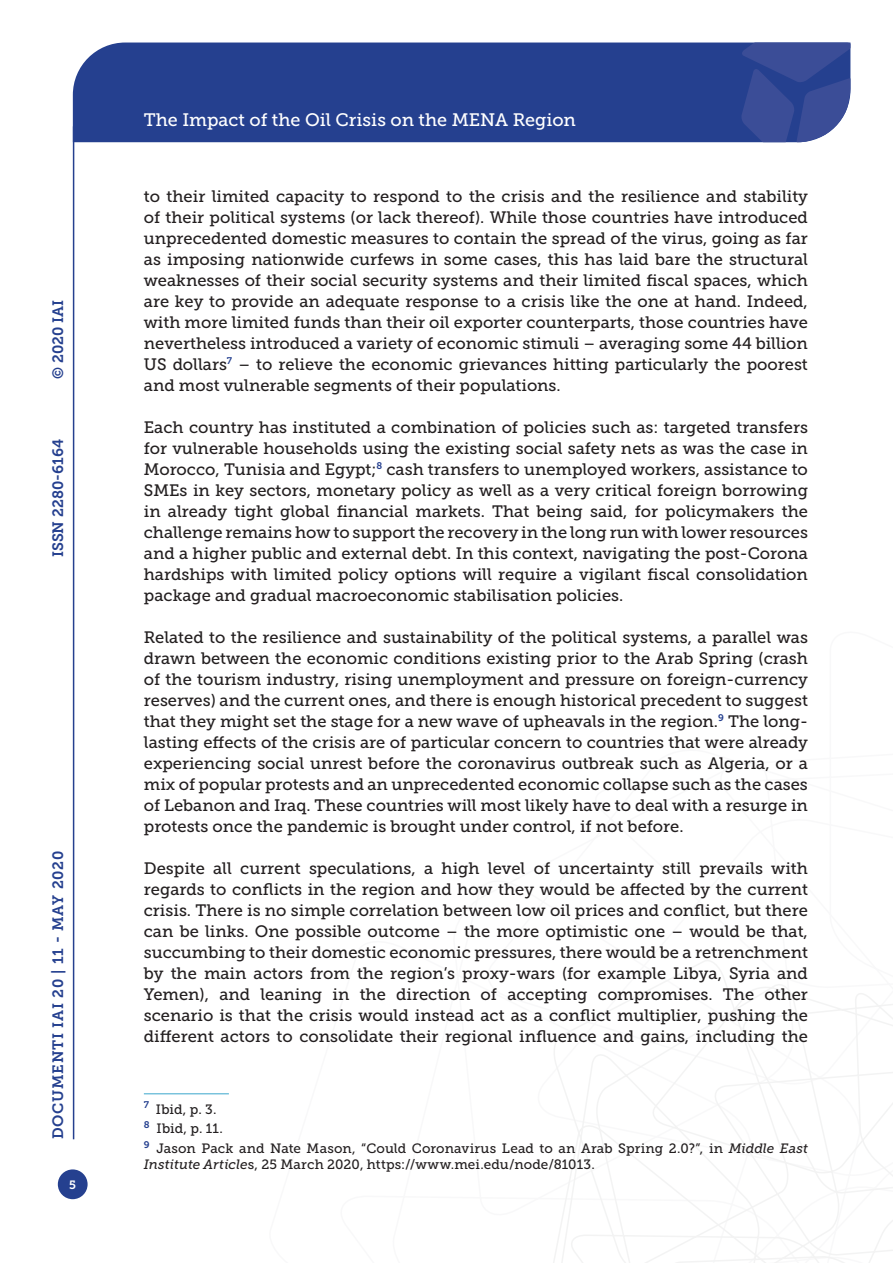
<style>
.page{position:relative;width:893px;height:1263px;background:#fff}
.page>*{position:absolute;margin:0;border:0;box-sizing:border-box;transform-origin:0 0}
.t1{font:18px "Museo Slab 500";color:#fff}
.Testo{font:16.5px/21px "Museo Slab 500";color:#231f20;text-align:justify}
.t2{font:15px "Museo Slab 700";letter-spacing:.05em;color:#25408f}
.t3{font:15px "Museo Slab 700";color:#25408f}
.Nota{font:13.5px/16.2px "Museo Slab 500";letter-spacing:.01em;color:#231f20}
.t4{font:12px "Museo Slab 700";color:#fff}
.s1{font-style:italic}
</style>
<div class="page">
<svg style="left:553px;top:960px;width:340px;height:303px"></svg>
<div style="left:73px;top:43px;width:668px;height:99px;background:#25408f"></div>
<svg style="left:741px;top:43px;width:109px;height:99px;background:#3f529a"></svg>
<div style="left:58px;top:1169px;width:30px;height:30px;background:#25408f;border-radius:50%"></div>
<hr style="left:73px;top:126px;width:1px;height:1013px;background:#25408f">
<hr style="left:144px;top:1093px;width:85px;height:1px;background:#39a7cc">
<p class="t2" style="left:50px;top:379px;width:80px;rotate:-90deg">© 2020 IAI</p>
<p class="t3" style="left:50px;top:557px;width:120px;rotate:-90deg">ISSN 2280-6164</p>
<p class="t2" style="left:50px;top:1139px;width:290px;rotate:-90deg">DOCUMENTI IAI 20 | 11 - MAY 2020</p>
<p class="t4" style="left:69px;top:1178px;width:8px">5</p>
<p class="t1" style="left:144px;top:110px;width:434px">The Impact of the Oil Crisis on the MENA Region</p>
<p class="Testo" style="left:144px;top:186px;width:666px">to their limited capacity to respond to the crisis and the resilience and stability of their political systems (or lack thereof). While those countries have introduced unprecedented domestic measures to contain the spread of the virus, going as far as imposing nationwide curfews in some cases, this has laid bare the structural weaknesses of their social security systems and their limited fiscal spaces, which are key to provide an adequate response to a crisis like the one at hand. Indeed, with more limited funds than their oil exporter counterparts, those countries have nevertheless introduced a variety of economic stimuli – averaging some 44 billion US dollars<sup>7</sup> – to relieve the economic grievances hitting particularly the poorest and most vulnerable segments of their populations.</p>
<p class="Testo" style="left:144px;top:417px;width:666px">Each country has instituted a combination of policies such as: targeted transfers for vulnerable households using the existing social safety nets as was the case in Morocco, Tunisia and Egypt;<sup>8</sup> cash transfers to unemployed workers, assistance to SMEs in key sectors, monetary policy as well as a very critical foreign borrowing in already tight global financial markets. That being said, for policymakers the challenge remains how to support the recovery in the long run with lower resources and a higher public and external debt. In this context, navigating the post-Corona hardships with limited policy options will require a vigilant fiscal consolidation package and gradual macroeconomic stabilisation policies.</p>
<p class="Testo" style="left:144px;top:627px;width:666px">Related to the resilience and sustainability of the political systems, a parallel was drawn between the economic conditions existing prior to the Arab Spring (crash of the tourism industry, rising unemployment and pressure on foreign-currency reserves) and the current ones, and there is enough historical precedent to suggest that they might set the stage for a new wave of upheavals in the region.<sup>9</sup> The long&shy;lasting effects of the crisis are of particular concern to countries that were already experiencing social unrest before the coronavirus outbreak such as Algeria, or a mix of popular protests and an unprecedented economic collapse such as the cases of Lebanon and Iraq. These countries will most likely have to deal with a resurge in protests once the pandemic is brought under control, if not before.</p>
<p class="Testo" style="left:144px;top:858px;width:666px">Despite all current speculations, a high level of uncertainty still prevails with regards to conflicts in the region and how they would be affected by the current crisis. There is no simple correlation between low oil prices and conflict, but there can be links. One possible outcome – the more optimistic one – would be that, succumbing to their domestic economic pressures, there would be a retrenchment by the main actors from the region’s proxy-wars (for example Libya, Syria and Yemen), and leaning in the direction of accepting compromises. The other scenario is that the crisis would instead act as a conflict multiplier, pushing the different actors to consolidate their regional influence and gains, including the</p>
<p class="Nota" style="left:144px;top:1101px;width:74px"><sup>7</sup> Ibid, p. 3.</p>
<p class="Nota" style="left:144px;top:1121px;width:81px"><sup>8</sup> Ibid, p. 11.</p>
<p class="Nota" style="left:144px;top:1140px;width:666px"><sup>9</sup> Jason Pack and Nate Mason, “Could Coronavirus Lead to an Arab Spring 2.0?”, in <span class="s1">Middle East<br>Institute Article</span>s, 25 March 2020, https://www.mei.edu/node/81013.</p>
</div>
